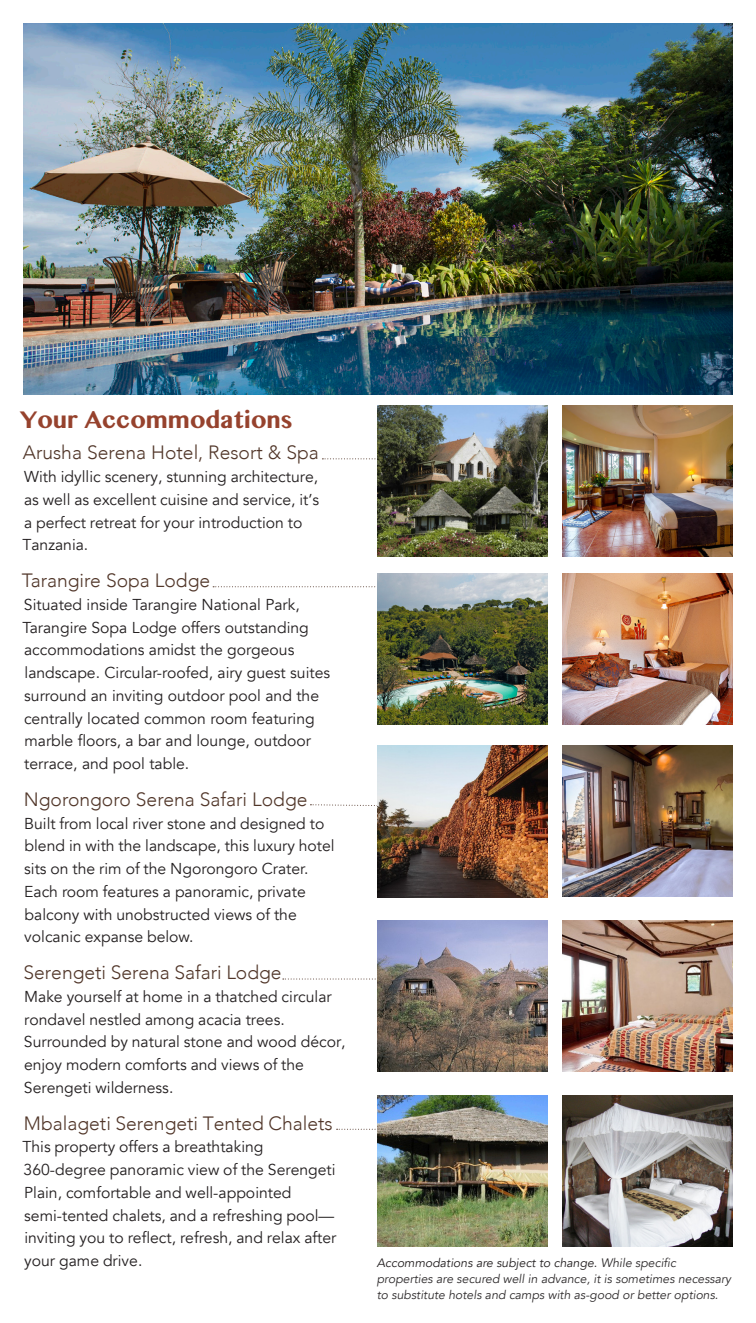
<style>
.page{position:relative;width:756px;height:1323px;background:#fff}
.page>*{position:absolute;margin:0;border:0;box-sizing:border-box;transform-origin:0 0}
.Heading{font:700 28px "Khmer MN";color:#96422d}
.Heading-2{font:300 19.25px "Avenir";color:#513629}
.Heading-3{font:15.75px/22.8px "Avenir";color:#231f20}
.Heading-4{font:italic 12.25px/15.8px "Avenir";color:#2e2b2c}
.s1{color:#231f20}
</style>
<div class="page">
<svg style="left:213px;top:586px;width:165px;height:1px"></svg>
<svg style="left:310px;top:804px;width:68px;height:3px"></svg>
<svg style="left:322px;top:458px;width:56px;height:1px"></svg>
<img style="left:562px;top:405px;width:170px;height:152px">
<img style="left:378px;top:405px;width:170px;height:152px">
<img style="left:562px;top:573px;width:170px;height:152px">
<img style="left:378px;top:573px;width:170px;height:152px">
<img style="left:562px;top:746px;width:170px;height:151px">
<img style="left:378px;top:746px;width:170px;height:151px">
<svg style="left:283px;top:979px;width:95px;height:1px"></svg>
<img style="left:562px;top:920px;width:170px;height:152px">
<img style="left:378px;top:920px;width:170px;height:152px">
<svg style="left:337px;top:1129px;width:41px;height:1px"></svg>
<img style="left:562px;top:1095px;width:170px;height:151px">
<img style="left:378px;top:1095px;width:170px;height:151px">
<img style="left:24px;top:24px;width:708px;height:370px">
<p class="Heading" style="left:20px;top:402px;width:274px">Your Accommodations</p>
<p class="Heading-2" style="left:23px;top:441px;width:298px">Arusha Serena Hotel, Resort &amp; Spa</p>
<p class="Heading-3" style="left:22px;top:466px;width:298px">With idyllic scenery, stunning architecture, as well as excellent cuisine and service, it’s a perfect retreat for your introduction to Tanzania.</p>
<p class="Heading-2" style="left:22px;top:569px;width:190px">Tarangire Sopa Lodge</p>
<p class="Heading-3" style="left:22px;top:593px;width:309px">Situated inside Tarangire National Park, Tarangire Sopa Lodge offers outstanding accommodations amidst the gorgeous landscape. Circular-roofed, airy guest suites surround an inviting outdoor pool and the centrally located common room featuring marble floors, a bar and lounge, outdoor terrace, and pool table.</p>
<p class="Heading-2" style="left:24px;top:788px;width:285px">Ngorongoro Serena Safari Lodge</p>
<p class="Heading-3" style="left:24px;top:812px;width:312px">Built from local river stone and designed to blend in with the landscape, this luxury hotel sits on the rim of the Ngorongoro Crater.<br>Each room features a panoramic, private balcony with unobstructed views of the volcanic expanse below.</p>
<p class="Heading-2" style="left:23px;top:961px;width:260px">Serengeti Serena Safari Lodge</p>
<p class="Heading-3" style="left:24px;top:985px;width:323px">Make yourself at home in a thatched circular rondavel nestled among acacia trees.<br>Surrounded by natural stone and wood décor, enjoy modern comforts and views of the Serengeti wilderness.</p>
<p class="Heading-2" style="left:24px;top:1112px;width:310px">Mbalageti Serengeti Tented Chalets</p>
<p class="Heading-3" style="left:22px;top:1136px;width:316px">This property offers a breathtaking 360-degree panoramic view of the Serengeti Plain, comfortable and well-appointed semi-tented chalets, and a refreshing pool— inviting you to reflect, refresh, and relax after your game drive.</p>
<p class="Heading-4" style="left:377px;top:1255px;width:356px"><span class="s1">Accommodations are subject to change.</span> While specific properties are secured well in advance, it is sometimes necessary to substitute hotels and camps with as-good or better options.</p>
</div>
